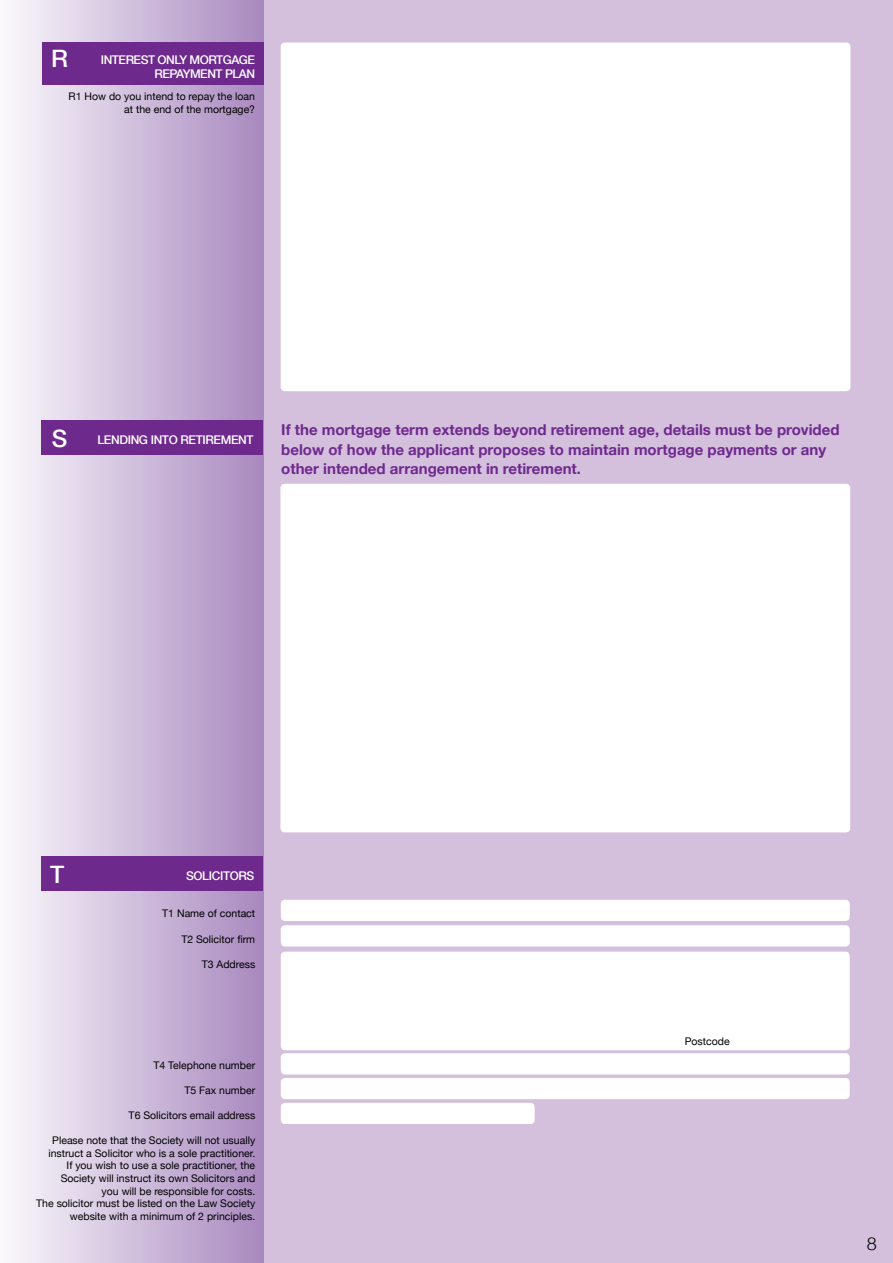
<style>
.page{position:relative;width:893px;height:1263px;background:#fff}
.page>*{position:absolute;margin:0;border:0;box-sizing:border-box;transform-origin:0 0}
.t1{font:500 24px "Helvetica Neue";color:#fff}
.t2{font:300 18px "Helvetica Neue";color:#000}
.t3{font:700 15px/19.5px "Helvetica Neue";color:#6e298d}
.t4{font:500 12px/14.4px "Helvetica Neue";letter-spacing:-.04em;color:#fff;text-align:right}
.t5{font:10.5px/12.6px "Helvetica Neue";color:#000;text-align:right}
</style>
<div class="page">
<div style="left:264px;top:0;width:629px;height:1263px;background:#d4bfdd"></div>
<div style="left:0;top:0;width:264px;height:1263px;background:linear-gradient(to right,#fbf9fc,#a888bf)"></div>
<div style="left:280px;top:484px;width:570px;height:348px;background:#fff;border-radius:4px"></div>
<div style="left:43px;top:43px;width:221px;height:42px;background:#6e298d"></div>
<div style="left:281px;top:43px;width:569px;height:348px;background:#fff;border-radius:4px"></div>
<div style="left:41px;top:420px;width:221px;height:34px;background:#6e298d"></div>
<div style="left:42px;top:856px;width:221px;height:34px;background:#6e298d"></div>
<div style="left:281px;top:900px;width:569px;height:21px;background:#fff;border-radius:4px"></div>
<div style="left:281px;top:925px;width:569px;height:21px;background:#fff;border-radius:4px"></div>
<div style="left:281px;top:1053px;width:569px;height:21px;background:#fff;border-radius:4px"></div>
<div style="left:281px;top:1078px;width:569px;height:21px;background:#fff;border-radius:4px"></div>
<div style="left:281px;top:1103px;width:254px;height:21px;background:#fff;border-radius:4px"></div>
<div style="left:281px;top:951px;width:569px;height:99px;background:#fff;border-radius:4px"></div>
<h1 class="t1" style="left:51px;top:39px;width:18px">R</h1>
<p class="t4" style="left:101px;top:52px;width:156px">INTEREST ONLY MORTGAGE<br>REPAYMENT PLAN</p>
<p class="t5" style="left:69px;top:91px;width:188px">R1 How do you intend to repay the loan at the end of the mortgage?</p>
<h1 class="t1" style="left:52px;top:419px;width:17px">S</h1>
<p class="t4" style="left:97px;top:432px;width:158px">LENDING INTO RETIREMENT</p>
<h3 class="t3" style="left:281px;top:421px;width:560px">If the mortgage term extends beyond retirement age, details must be provided below of how the applicant proposes to maintain mortgage payments or any other intended arrangement in retirement.</h3>
<h1 class="t1" style="left:50px;top:855px;width:16px">T</h1>
<p class="t4" style="left:186px;top:868px;width:70px">SOLICITORS</p>
<p class="t5" style="left:162px;top:908px;width:94px">T1 Name of contact</p>
<p class="t5" style="left:181px;top:933px;width:75px">T2 Solicitor firm</p>
<p class="t5" style="left:202px;top:958px;width:55px">T3 Address</p>
<p class="t5" style="left:154px;top:1059px;width:103px">T4 Telephone number</p>
<p class="t5" style="left:184px;top:1084px;width:72px">T5 Fax number</p>
<p class="t5" style="left:129px;top:1109px;width:128px">T6 Solicitors email address</p>
<p class="t5" style="left:36px;top:1135px;width:220px">Please note that the Society will not usually instruct a Solicitor who is a sole practitioner.<br>If you wish to use a sole practitioner, the Society will instruct its own Solicitors and<br>you will be responsible for costs.<br>The solicitor must be listed on the Law Society website with a minimum of 2 principles.</p>
<p class="t5" style="left:685px;top:1035px;width:46px">Postcode</p>
<h2 class="t2" style="left:867px;top:1229px;width:12px">8</h2>
</div>
